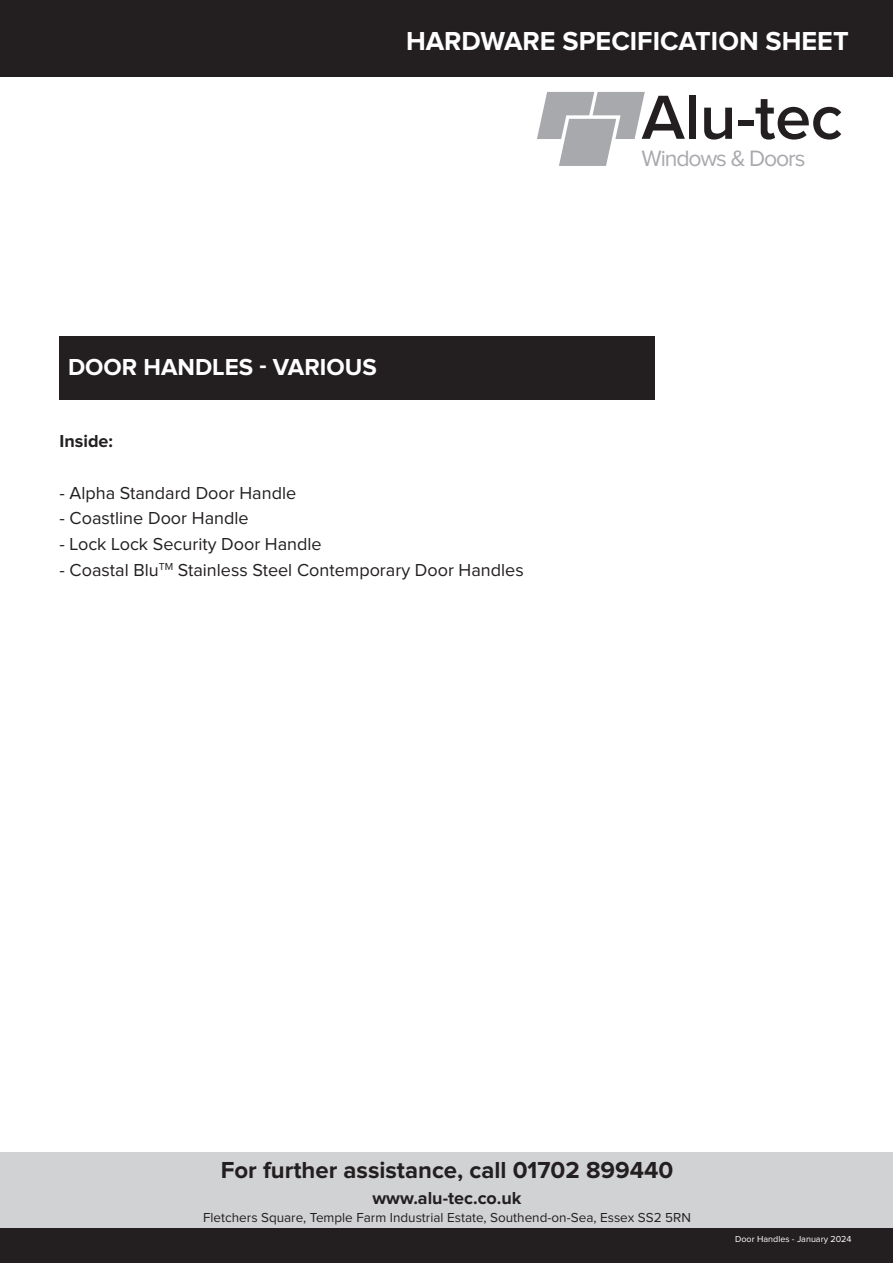
<style>
.page{position:relative;width:893px;height:1263px;background:#fff}
.page>*{position:absolute;margin:0;border:0;box-sizing:border-box;transform-origin:0 0}
.t1{font:600 64.5px "Proxima Nova";letter-spacing:-.005em;color:#231f20}
.t2{font:700 27px "Proxima Nova";color:#fff}
.t3{font:700 24px "Proxima Nova";color:#231f20}
.t4{font:700 24px "Proxima Nova";color:#fff}
.t5{font:23.1px "Proxima Nova";letter-spacing:-.05em;color:#a8a9ad}
.t6{font:18px "Proxima Nova";color:#231f20}
.t7{font:700 18px "Proxima Nova";color:#231f20}
.t8{font:13.5px "Proxima Nova";color:#231f20}
.t9{font:9px "Proxima Nova";color:#fff}
</style>
<div class="page">
<div style="left:60px;top:336px;width:595px;height:64px;background:#231f20"></div>
<svg style="left:537px;top:92px;width:108px;height:74px"></svg>
<div style="left:0;top:1152px;width:893px;height:77px;background:#d1d2d4"></div>
<div style="left:0;top:1229px;width:893px;height:34px;background:#231f20"></div>
<div style="left:0;top:0;width:893px;height:77px;background:#231f20"></div>
<p class="t2" style="left:406px;top:25px;width:444px">HARDWARE SPECIFICATION SHEET</p>
<p class="t4" style="left:68px;top:353px;width:310px">DOOR HANDLES - VARIOUS</p>
<p class="t7" style="left:60px;top:430px;width:55px">Inside:</p>
<p class="t6" style="left:60px;top:484px;width:238px">- Alpha Standard Door Handle</p>
<p class="t6" style="left:60px;top:510px;width:191px">- Coastline Door Handle</p>
<p class="t6" style="left:60px;top:536px;width:264px">- Lock Lock Security Door Handle</p>
<p class="t6" style="left:60px;top:562px;width:466px">- Coastal Blu<sup>TM</sup> Stainless Steel Contemporary Door Handles</p>
<p class="t1" style="left:642px;top:69px;width:203px">Alu-tec</p>
<p class="t5" style="left:642px;top:147px;width:165px">Windows &amp; Doors</p>
<p class="t3" style="left:221px;top:1156px;width:454px">For further assistance, call 01702 899440</p>
<p class="t7" style="left:372px;top:1187px;width:151px">www.alu-tec.co.uk</p>
<p class="t8" style="left:203px;top:1211px;width:489px">Fletchers Square, Temple Farm Industrial Estate, Southend-on-Sea, Essex SS2 5RN</p>
<p class="t9" style="left:735px;top:1234px;width:118px">Door Handles - January 2024</p>
</div>
